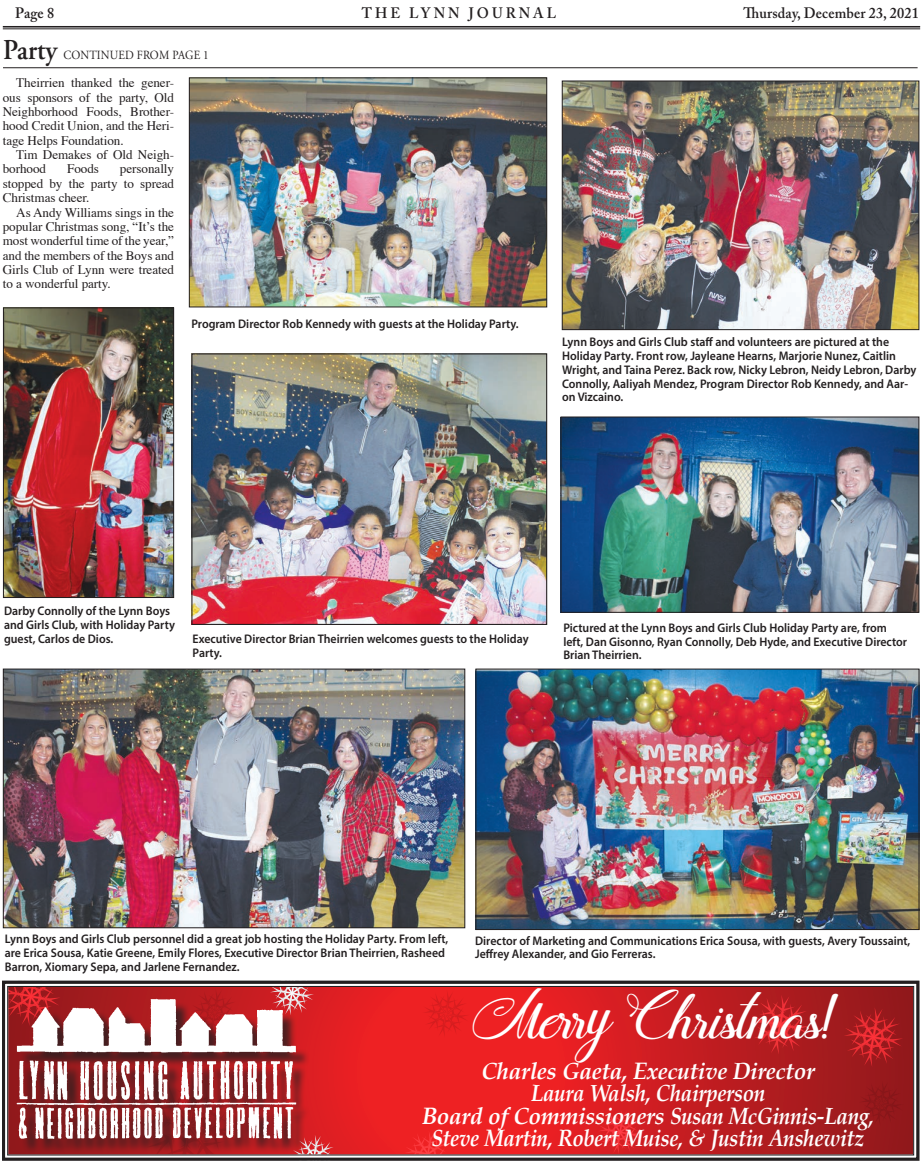
<style>
.page{position:relative;width:923px;height:1170px;background:#fff}
.page>*{position:absolute;margin:0;border:0;box-sizing:border-box;transform-origin:0 0}
.t1{font:44.25px "Flamingo OT Script";letter-spacing:-.02em;color:#fff;scale:1.06 1}
._1__Headline{font:600 28.75px "Adobe Garamond Pro";color:#231f20;scale:.9 1}
.t2{font:italic 700 23.75px/22.5px "Palatino";letter-spacing:-.02em;color:#fff;text-align:center;scale:.96 1}
.t3{font:600 15px "Adobe Caslon Pro";letter-spacing:.01em;color:#231f20;scale:.95 1}
.t4{font:600 15px "Adobe Caslon Pro";letter-spacing:.215em;color:#231f20;scale:.95 1}
.Body_Text{font:13.12px/14.4px "Times";letter-spacing:-.005em;color:#231f20;text-align:justify}
.Cutline{font:600 12.5px/13.8px "Myriad Pro";color:#231f20;scale:.95 1}
._1__Headline-2{font:12.5px "Adobe Garamond Pro";letter-spacing:.01em;color:#231f20;scale:.9 1}
</style>
<div class="page">
<hr style="left:3px;top:26px;width:917px;height:2px;background:#231f20">
<hr style="left:3px;top:29px;width:917px;height:1px;background:#231f20">
<img style="left:562px;top:419px;width:355px;height:192px">
<div style="left:560px;top:417px;width:359px;height:196px;border:1px solid #231f20"></div>
<img style="left:193px;top:355px;width:352px;height:268px">
<div style="left:191px;top:353px;width:356px;height:272px;border:1px solid #231f20"></div>
<img style="left:5px;top:671px;width:458px;height:255px">
<div style="left:3px;top:669px;width:462px;height:259px;border:1px solid #231f20"></div>
<img style="left:477px;top:671px;width:440px;height:257px">
<div style="left:475px;top:669px;width:444px;height:261px;border:1px solid #231f20"></div>
<img style="left:191px;top:79px;width:354px;height:226px">
<div style="left:189px;top:77px;width:358px;height:230px;border:1px solid #231f20"></div>
<img style="left:5px;top:309px;width:167px;height:287px">
<div style="left:3px;top:307px;width:171px;height:291px;border:1px solid #231f20"></div>
<img style="left:563px;top:83px;width:354px;height:245px">
<div style="left:561px;top:81px;width:358px;height:249px;border:1px solid #231f20"></div>
<hr style="left:3px;top:67px;width:914px;height:1px;background:#231f20">
<svg style="left:2px;top:981px;width:917px;height:180px;background:#c33d40"></svg>
<div style="left:7px;top:986px;width:907px;height:170px;border:1px solid #231f20"></div>
<p class="t3" style="left:15px;top:4px;width:42px">Page 8</p>
<p class="t4" style="left:362px;top:4px;width:206px">THE LYNN JOURNAL</p>
<p class="t3" style="left:743px;top:4px;width:186px">Thursday, December 23, 2021</p>
<p class="_1__Headline" style="left:3px;top:33px;width:62px">Party</p>
<p class="_1__Headline-2" style="left:63px;top:48px;width:163px">CONTINUED FROM PAGE 1</p>
<p class="Body_Text" style="left:3px;top:75px;width:173px;text-indent:14px">Theirrien thanked the gener&shy;ous sponsors of the party, Old Neighborhood Foods, Brother&shy;hood Credit Union, and the Heri&shy;tage Helps Foundation.</p>
<p class="Body_Text" style="left:3px;top:146px;width:173px;text-indent:14px">Tim Demakes of Old Neigh&shy;borhood</p>
<p class="Body_Text" style="left:3px;top:161px;width:173px;text-indent:117px">personally stopped by the party to spread Christmas cheer.</p>
<p class="Body_Text" style="left:3px;top:204px;width:173px;text-indent:14px">As Andy Williams sings in the popular Christmas song, “It’s the most wonderful time of the year,” and the members of the Boys and Girls Club of Lynn were treated to a wonderful party.</p>
<p class="Body_Text" style="left:67px;top:161px;width:33px">Foods</p>
<p class="Cutline" style="left:191px;top:317px;width:346px">Program Director Rob Kennedy with guests at the Holiday Party.</p>
<p class="Cutline" style="left:562px;top:335px;width:374px">Lynn Boys and Girls Club staff and volunteers are pictured at the Holiday Party. Front row, Jayleane Hearns, Marjorie Nunez, Caitlin Wright, and Taina Perez. Back row, Nicky Lebron, Neidy Lebron, Darby Connolly, Aaliyah Mendez, Program Director Rob Kennedy, and Aar&shy;on Vizcaino.</p>
<p class="Cutline" style="left:4px;top:604px;width:181px">Darby Connolly of the Lynn Boys and Girls Club, with Holiday Party guest, Carlos de Dios.</p>
<p class="Cutline" style="left:193px;top:632px;width:355px">Executive Director Brian Theirrien welcomes guests to the Holiday<br>Party.</p>
<p class="Cutline" style="left:563px;top:620px;width:363px">Pictured at the Lynn Boys and Girls Club Holiday Party are, from left, Dan Gisonno, Ryan Connolly, Deb Hyde, and Executive Director<br>Brian Theirrien.</p>
<p class="Cutline" style="left:5px;top:932px;width:468px">Lynn Boys and Girls Club personnel did a great job hosting the Holiday Party. From left, are Erica Sousa, Katie Greene, Emily Flores, Executive Director Brian Theirrien, Rasheed<br>Barron, Xiomary Sepa, and Jarlene Fernandez.</p>
<p class="Cutline" style="left:475px;top:933px;width:459px">Director of Marketing and Communications Erica Sousa, with guests, Avery Toussaint,<br>Jeffrey Alexander, and Gio Ferreras.</p>
<p class="t1" style="left:473px;top:997px;width:347px">Merry Christmas!</p>
<p class="t2" style="left:422px;top:1059px;width:472px">Charles Gaeta, Executive Director<br>Laura Walsh, Chairperson<br>Board of Commissioners Susan McGinnis-Lang, Steve Martin, Robert Muise, &amp; Justin Anshewitz</p>
</div>
